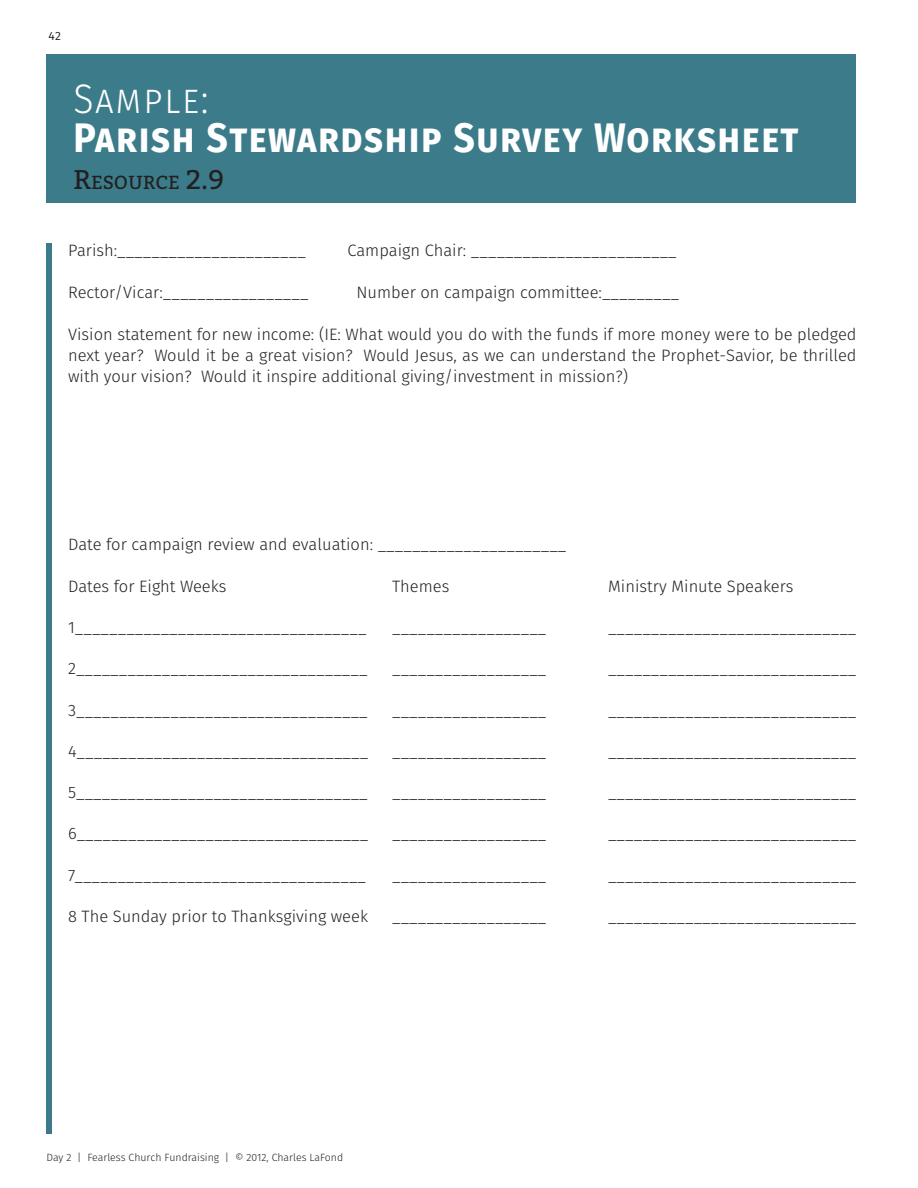
<style>
.page{position:relative;width:918px;height:1188px;background:#fff}
.page>*{position:absolute;margin:0;border:0;box-sizing:border-box;transform-origin:0 0}
.Page_Headers{font:700 41.25px "Fira Sans";letter-spacing:.04em;color:#fff;scale:.91 1}
.Page_Headers-2{font:300 41.25px "Fira Sans";letter-spacing:.04em;color:#fff;scale:.91 1}
.Page_Headers-3{font:18.9px "Bitter";color:#231f20}
.Body_Text{font:300 16.5px/21px "Fira Sans";color:#231f20;text-align:justify}
.t1{font:12px "Fira Sans";color:#231f20}
.Footer_Right{font:300 10.5px "Fira Sans";color:#231f20}
.s1{font-size:27px}
</style>
<div class="page">
<div style="left:46px;top:54px;width:810px;height:148px;background:#3c7c8a"></div>
<div style="left:46px;top:243px;width:6px;height:891px;background:#3c7c8a"></div>
<p class="t1" style="left:49px;top:27px;width:14px">42</p>
<p class="Page_Headers-2" style="left:74px;top:69px;width:150px">Sample:</p>
<p class="Page_Headers" style="left:74px;top:103px;width:798px">Parish Stewardship Survey Worksheet</p>
<p class="Page_Headers-3" style="left:74px;top:169px;width:152px"><span class="s1">R</span>ESOURCE <span class="s1">2.9</span></p>
<p class="Body_Text" style="left:68px;top:240px;width:239px">Parish:______________________</p>
<p class="Body_Text" style="left:347px;top:240px;width:331px">Campaign Chair: ________________________</p>
<p class="Body_Text" style="left:68px;top:282px;width:242px">Rector/Vicar:_________________</p>
<p class="Body_Text" style="left:357px;top:282px;width:324px">Number on campaign committee:_________</p>
<p class="Body_Text" style="left:68px;top:324px;width:790px">Vision statement for new income: (IE: What would you do with the funds if more money were to be pledged next year? Would it be a great vision? Would Jesus, as we can understand the Prophet-Savior, be thrilled with your vision? Would it inspire additional giving/investment in mission?)</p>
<p class="Body_Text" style="left:68px;top:534px;width:500px">Date for campaign review and evaluation: ______________________</p>
<p class="Body_Text" style="left:68px;top:576px;width:160px">Dates for Eight Weeks</p>
<p class="Body_Text" style="left:392px;top:576px;width:59px">Themes</p>
<p class="Body_Text" style="left:608px;top:576px;width:187px">Ministry Minute Speakers</p>
<p class="Body_Text" style="left:68px;top:617px;width:300px">1__________________________________</p>
<p class="Body_Text" style="left:392px;top:617px;width:156px">__________________</p>
<p class="Body_Text" style="left:608px;top:617px;width:250px">_____________________________</p>
<p class="Body_Text" style="left:68px;top:658px;width:301px">2__________________________________</p>
<p class="Body_Text" style="left:392px;top:658px;width:156px">__________________</p>
<p class="Body_Text" style="left:608px;top:658px;width:250px">_____________________________</p>
<p class="Body_Text" style="left:68px;top:699px;width:301px">3__________________________________</p>
<p class="Body_Text" style="left:392px;top:699px;width:156px">__________________</p>
<p class="Body_Text" style="left:608px;top:699px;width:250px">_____________________________</p>
<p class="Body_Text" style="left:68px;top:741px;width:302px">4__________________________________</p>
<p class="Body_Text" style="left:392px;top:741px;width:156px">__________________</p>
<p class="Body_Text" style="left:608px;top:741px;width:250px">_____________________________</p>
<p class="Body_Text" style="left:68px;top:782px;width:301px">5__________________________________</p>
<p class="Body_Text" style="left:392px;top:782px;width:156px">__________________</p>
<p class="Body_Text" style="left:608px;top:782px;width:250px">_____________________________</p>
<p class="Body_Text" style="left:68px;top:823px;width:302px">6__________________________________</p>
<p class="Body_Text" style="left:392px;top:823px;width:156px">__________________</p>
<p class="Body_Text" style="left:608px;top:823px;width:250px">_____________________________</p>
<p class="Body_Text" style="left:68px;top:864px;width:300px">7__________________________________</p>
<p class="Body_Text" style="left:392px;top:864px;width:156px">__________________</p>
<p class="Body_Text" style="left:608px;top:864px;width:250px">_____________________________</p>
<p class="Body_Text" style="left:68px;top:906px;width:302px">8 The Sunday prior to Thanksgiving week</p>
<p class="Body_Text" style="left:392px;top:906px;width:156px">__________________</p>
<p class="Body_Text" style="left:608px;top:906px;width:250px">_____________________________</p>
<p class="Footer_Right" style="left:46px;top:1150px;width:298px">Day 2 | Fearless Church Fundraising | © 2012, Charles LaFond</p>
</div>
